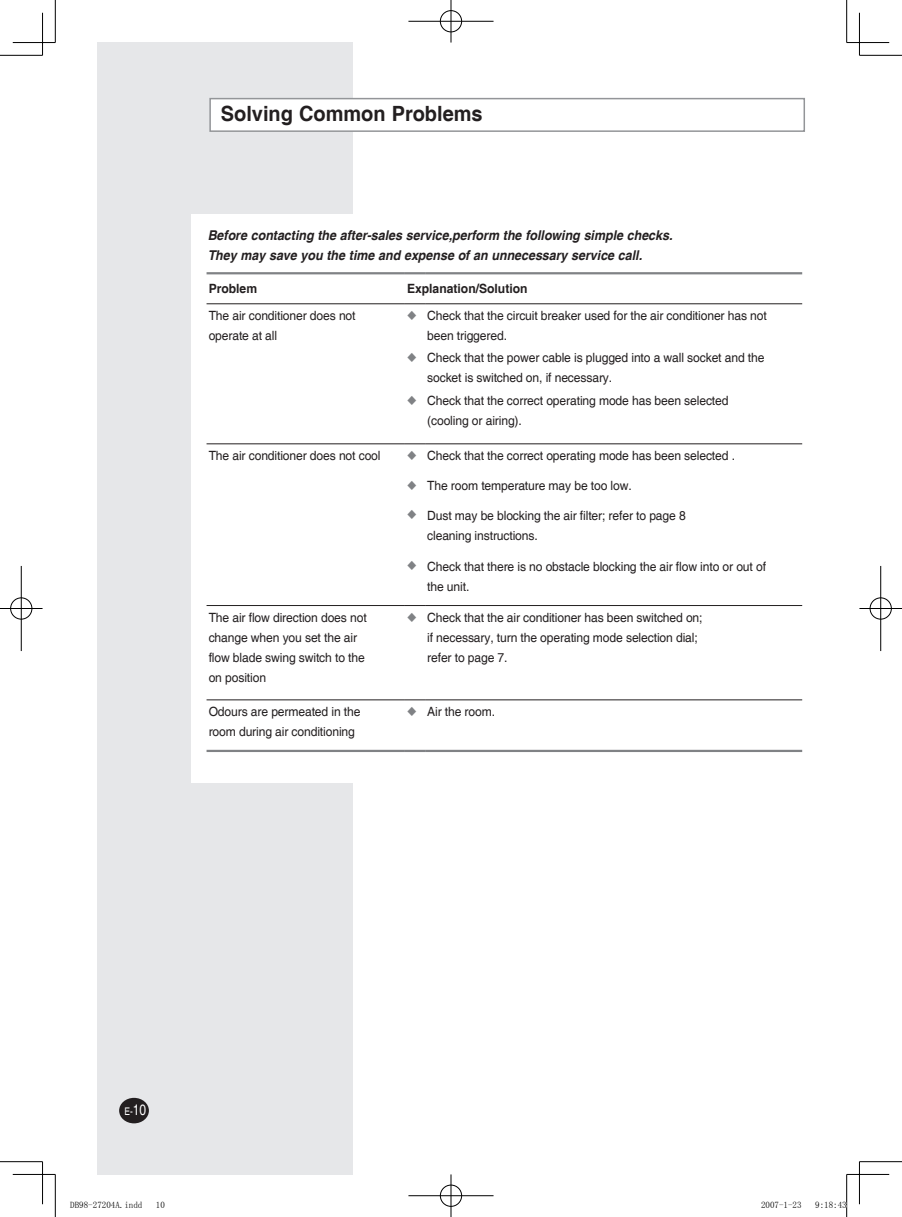
<style>
.page{position:relative;width:902px;height:1217px;background:#fff}
.page>*{position:absolute;margin:0;border:0;box-sizing:border-box;transform-origin:0 0}
.t1{font:700 21px "Helvetica";color:#231f20;scale:.95 1}
.t2{font:italic 700 13.5px/19.8px "Helvetica";color:#231f20;scale:.92 1}
.t3{font:12.75px/20px "Helvetica";letter-spacing:-.01em;color:#231f20;scale:.95 1}
.t4{font:700 12.75px "Helvetica";color:#231f20;scale:.95 1}
.t5{font:10.5px "Helvetica";color:#fff;scale:.8 1}
.t6{font:9px "Sim Sun";color:#000}
.s1{color:#808285}
.s2{font-size:15px}
</style>
<div class="page">
<div style="left:98px;top:43px;width:255px;height:1131px;background:#e6e7e9"></div>
<div style="left:119px;top:1097px;width:30px;height:26px;background:#231f20;border-radius:50%"></div>
<div style="left:191px;top:214px;width:180px;height:568px;background:#fff"></div>
<div style="left:210px;top:99px;width:594px;height:32px;background:#fff"></div>
<div style="left:209px;top:98px;width:596px;height:34px;border:2px solid #939598"></div>
<hr style="left:206px;top:303px;width:199px;height:1px;background:#231f20">
<svg style="left:405px;top:303px;width:20px;height:1px"></svg>
<hr style="left:425px;top:303px;width:377px;height:1px;background:#231f20">
<hr style="left:206px;top:443px;width:199px;height:1px;background:#231f20">
<svg style="left:405px;top:443px;width:20px;height:1px"></svg>
<hr style="left:425px;top:443px;width:377px;height:1px;background:#231f20">
<hr style="left:206px;top:605px;width:199px;height:1px;background:#231f20">
<svg style="left:405px;top:605px;width:20px;height:1px"></svg>
<hr style="left:425px;top:605px;width:377px;height:1px;background:#231f20">
<hr style="left:206px;top:699px;width:199px;height:1px;background:#231f20">
<svg style="left:405px;top:699px;width:20px;height:1px"></svg>
<hr style="left:425px;top:699px;width:377px;height:1px;background:#231f20">
<hr style="left:206px;top:272px;width:199px;height:2px;background:#808285">
<hr style="left:405px;top:272px;width:20px;height:2px;background:#808285">
<hr style="left:425px;top:272px;width:377px;height:2px;background:#808285">
<hr style="left:206px;top:749px;width:199px;height:2px;background:#808285">
<hr style="left:405px;top:749px;width:20px;height:2px;background:#808285">
<hr style="left:425px;top:749px;width:377px;height:2px;background:#808285">
<hr style="left:0;top:55px;width:43px;height:1px;background:#000">
<hr style="left:859px;top:55px;width:42px;height:1px;background:#000">
<hr style="left:0;top:1161px;width:43px;height:1px;background:#000">
<hr style="left:859px;top:1161px;width:42px;height:1px;background:#000">
<hr style="left:55px;top:0;width:1px;height:43px;background:#000">
<hr style="left:55px;top:1174px;width:1px;height:42px;background:#000">
<hr style="left:846px;top:0;width:1px;height:43px;background:#000">
<hr style="left:846px;top:1174px;width:1px;height:42px;background:#000">
<hr style="left:13px;top:42px;width:42px;height:1px;background:#000">
<hr style="left:846px;top:42px;width:43px;height:1px;background:#000">
<hr style="left:13px;top:1173px;width:42px;height:1px;background:#000">
<hr style="left:846px;top:1173px;width:43px;height:1px;background:#000">
<hr style="left:42px;top:13px;width:1px;height:42px;background:#000">
<hr style="left:42px;top:1161px;width:1px;height:42px;background:#000">
<hr style="left:859px;top:13px;width:1px;height:42px;background:#000">
<hr style="left:859px;top:1161px;width:1px;height:42px;background:#000">
<div style="left:439px;top:10px;width:23px;height:23px;border:2px solid #fff;border-radius:50%"></div>
<hr style="left:408px;top:20px;width:85px;height:2px;background:#fff">
<hr style="left:450px;top:0;width:2px;height:43px;background:#fff">
<div style="left:440px;top:10px;width:22px;height:22px;border:1px solid #000;border-radius:50%"></div>
<hr style="left:408px;top:21px;width:85px;height:1px;background:#000">
<hr style="left:450px;top:0;width:1px;height:43px;background:#000">
<div style="left:439px;top:1183px;width:23px;height:23px;border:2px solid #fff;border-radius:50%"></div>
<hr style="left:408px;top:1194px;width:85px;height:2px;background:#fff">
<hr style="left:450px;top:1174px;width:2px;height:42px;background:#fff">
<div style="left:440px;top:1184px;width:22px;height:22px;border:1px solid #000;border-radius:50%"></div>
<hr style="left:408px;top:1195px;width:85px;height:1px;background:#000">
<hr style="left:450px;top:1174px;width:1px;height:42px;background:#000">
<div style="left:10px;top:596px;width:23px;height:24px;border:2px solid #fff;border-radius:50%"></div>
<hr style="left:0;top:607px;width:43px;height:2px;background:#fff">
<hr style="left:20px;top:566px;width:2px;height:85px;background:#fff">
<div style="left:10px;top:597px;width:22px;height:22px;border:1px solid #000;border-radius:50%"></div>
<hr style="left:0;top:608px;width:43px;height:1px;background:#000">
<hr style="left:21px;top:566px;width:1px;height:85px;background:#000">
<div style="left:868px;top:596px;width:24px;height:24px;border:2px solid #fff;border-radius:50%"></div>
<hr style="left:859px;top:607px;width:42px;height:2px;background:#fff">
<hr style="left:879px;top:566px;width:2px;height:85px;background:#fff">
<div style="left:869px;top:597px;width:22px;height:22px;border:1px solid #000;border-radius:50%"></div>
<hr style="left:859px;top:608px;width:42px;height:1px;background:#000">
<hr style="left:880px;top:566px;width:1px;height:85px;background:#000">
<h1 class="t1" style="left:221px;top:101px;width:277px">Solving Common Problems</h1>
<p class="t2" style="left:208px;top:226px;width:506px">Before contacting the after-sales service,perform the following simple checks.<br>They may save you the time and expense of an unnecessary service call.</p>
<p class="t4" style="left:209px;top:281px;width:53px">Problem</p>
<p class="t4" style="left:407px;top:281px;width:128px">Explanation/Solution</p>
<p class="t3" style="left:209px;top:306px;width:156px">The air conditioner does not operate at all</p>
<p class="t3" style="left:427px;top:306px;width:359px;text-indent:-20px"><span class="s1">◆</span> Check that the circuit breaker used for the air conditioner has not been triggered.</p>
<p class="t3" style="left:427px;top:348px;width:356px;text-indent:-20px"><span class="s1">◆</span> Check that the power cable is plugged into a wall socket and the socket is switched on, if necessary.</p>
<p class="t3" style="left:427px;top:391px;width:318px;text-indent:-20px"><span class="s1">◆</span> Check that the correct operating mode has been selected (cooling or airing).</p>
<p class="t3" style="left:209px;top:446px;width:182px">The air conditioner does not cool</p>
<p class="t3" style="left:407px;top:446px;width:347px"><span class="s1">◆</span> Check that the correct operating mode has been selected .</p>
<p class="t3" style="left:407px;top:475px;width:238px"><span class="s1">◆</span> The room temperature may be too low.</p>
<p class="t3" style="left:427px;top:505px;width:273px;text-indent:-20px"><span class="s1">◆</span> Dust may be blocking the air filter; refer to page 8 cleaning instructions.</p>
<p class="t3" style="left:427px;top:556px;width:358px;text-indent:-20px"><span class="s1">◆</span> Check that there is no obstacle blocking the air flow into or out of the unit.</p>
<p class="t3" style="left:209px;top:607px;width:168px">The air flow direction does not change when you set the air flow blade swing switch to the on position</p>
<p class="t3" style="left:427px;top:607px;width:291px;text-indent:-20px"><span class="s1">◆</span> Check that the air conditioner has been switched on; if necessary, turn the operating mode selection dial; refer to page 7.</p>
<p class="t3" style="left:209px;top:701px;width:161px">Odours are permeated in the room during air conditioning</p>
<p class="t3" style="left:407px;top:701px;width:94px"><span class="s1">◆</span> Air the room.</p>
<p class="t5" style="left:124px;top:1104px;width:29px">E-<span class="s2">1 0</span></p>
<p class="t6" style="left:70px;top:1199px;width:73px">DB98-27204A.indd</p>
<p class="t6" style="left:156px;top:1199px;width:10px">10</p>
<p class="t6" style="left:761px;top:1199px;width:42px">2007-1-23</p>
<p class="t6" style="left:815px;top:1199px;width:33px">9:18:43</p>
</div>
